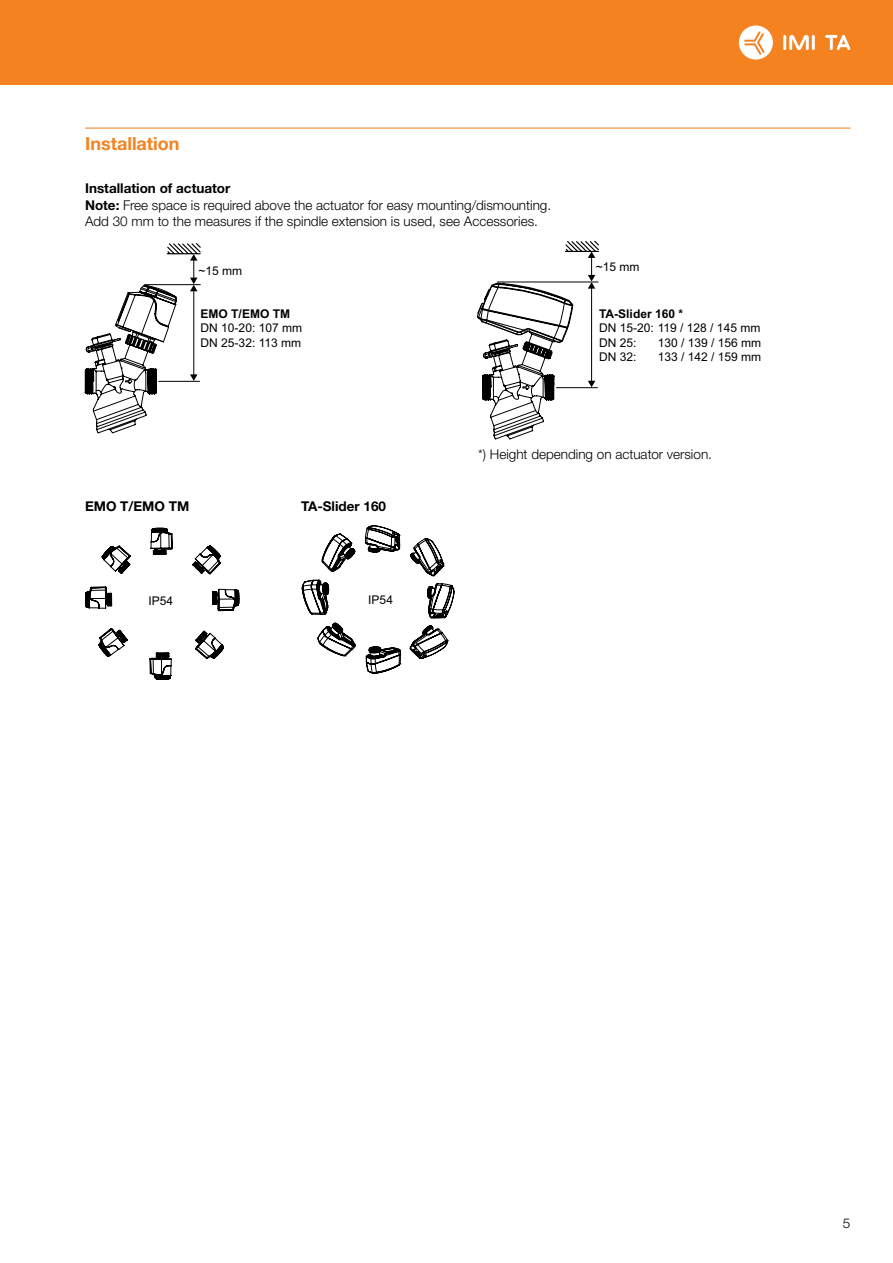
<style>
.page{position:relative;width:893px;height:1263px;background:#fff}
.page>*{position:absolute;margin:0;border:0;box-sizing:border-box;transform-origin:0 0}
.t1{font:700 18px "Helvetica Neue LTW1 G";color:#f58220}
.t2{font:300 13.5px/16.5px "Helvetica Neue LTW1 G";color:#000}
.t3{font:700 13.5px "Helvetica Neue LTW1 G";color:#000}
.t4{font:12px/14.4px "Arial";color:#000}
.t5{font:700 12px "Arial";color:#000}
.s1{font-weight:700}
</style>
<div class="page">
<div style="left:0;top:0;width:893px;height:85px;background:#f58220"></div>
<hr style="left:783px;top:35px;width:3px;height:15px;background:#fff">
<hr style="left:812px;top:35px;width:3px;height:15px;background:#fff">
<svg style="left:789px;top:35px;width:20px;height:15px"></svg>
<svg style="left:825px;top:35px;width:25px;height:15px"></svg>
<svg style="left:739px;top:25px;width:34px;height:35px"></svg>
<hr style="left:85px;top:128px;width:765px;height:1px;background:#f58220">
<svg style="left:85px;top:243px;width:116px;height:190px"></svg>
<svg style="left:477px;top:241px;width:122px;height:198px"></svg>
<svg style="left:302px;top:525px;width:152px;height:149px"></svg>
<svg style="left:85px;top:528px;width:154px;height:152px"></svg>
<h1 class="t1" style="left:85px;top:132px;width:96px">Installation</h1>
<p class="t2" style="left:85px;top:180px;width:468px"><span class="s1">Installation of actuator<br>Note:</span> Free space is required above the actuator for easy mounting/dismounting.<br>Add 30 mm to the measures if the spindle extension is used, see Accessories.</p>
<p class="t4" style="left:198px;top:264px;width:45px">~15 mm</p>
<p class="t5" style="left:201px;top:305px;width:91px">EMO T/EMO TM</p>
<p class="t4" style="left:201px;top:321px;width:103px">DN 10-20: 107 mm<br>DN 25-32: 113 mm</p>
<p class="t4" style="left:596px;top:259px;width:45px">~15 mm</p>
<p class="t5" style="left:599px;top:305px;width:86px">TA-Slider 160 *</p>
<p class="t4" style="left:599px;top:321px;width:163px">DN 15-20: 119 / 128 / 145 mm<br>DN 25:</p>
<p class="t4" style="left:658px;top:335px;width:105px">130 / 139 / 156 mm</p>
<p class="t4" style="left:599px;top:349px;width:39px">DN 32:</p>
<p class="t4" style="left:658px;top:349px;width:105px">133 / 142 / 159 mm</p>
<p class="t3" style="left:85px;top:498px;width:106px">EMO T/EMO TM</p>
<p class="t3" style="left:301px;top:498px;width:87px">TA-Slider 160</p>
<p class="t4" style="left:149px;top:593px;width:26px">IP54</p>
<p class="t4" style="left:368px;top:593px;width:26px">IP54</p>
<p class="t2" style="left:478px;top:446px;width:235px">*) Height depending on actuator version.</p>
<p class="t2" style="left:843px;top:1215px;width:9px">5</p>
</div>
